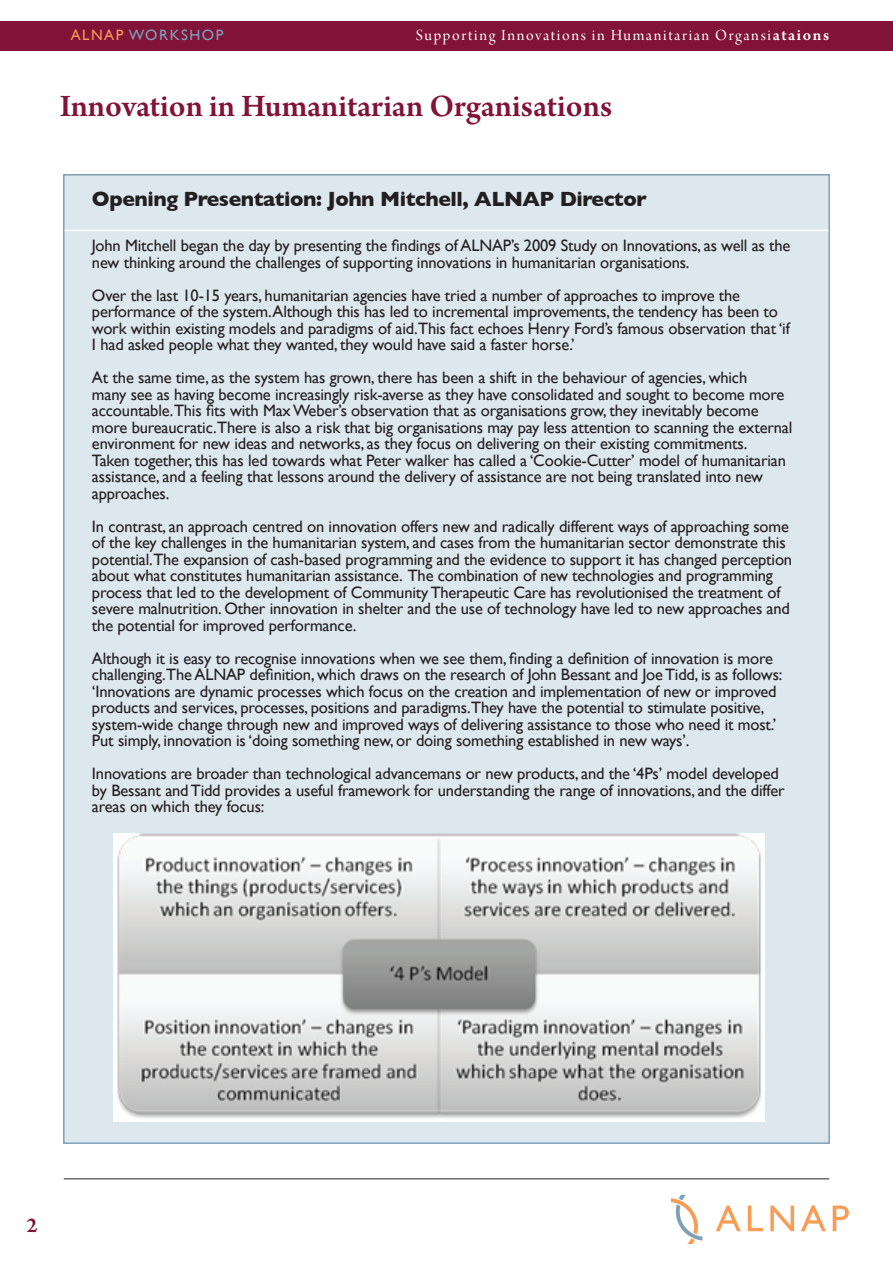
<style>
.page{position:relative;width:893px;height:1263px;background:#fff}
.page>*{position:absolute;margin:0;border:0;box-sizing:border-box;transform-origin:0 0}
.t1{font:600 33px "Arno Pro";color:#811238}
.t2{font:600 22.5px "Arno Pro";color:#811238}
.t3{font:700 21px "Gill Sans";letter-spacing:-.02em;color:#231f20}
.t4{font:16.5px/16.5px "Gill Sans";letter-spacing:-.01em;color:#231f20}
.t5{font:16.5px "Arno Pro Display";letter-spacing:.1em;color:#fff}
.t6{font:15px "Gill Sans";letter-spacing:.1em;color:#7ea1b7}
.t7{font:15px "Gill Sans";letter-spacing:.1em;color:#f89c56}
.s1{font-family:"Arno Pro";font-weight:600}
</style>
<div class="page">
<hr style="left:64px;top:1178px;width:765px;height:1px;background:#231f20">
<svg style="left:716px;top:1205px;width:133px;height:26px"></svg>
<svg style="left:671px;top:1195px;width:31px;height:49px"></svg>
<div style="left:63px;top:174px;width:767px;height:970px;background:#dde7ee;border:2px solid #7ea1b7"></div>
<div style="left:0;top:21px;width:893px;height:29px;background:#811238"></div>
<hr style="left:65px;top:230px;width:763px;height:1px;background:#fff">
<img style="left:114px;top:833px;width:651px;height:288px">
<p class="t6" style="left:145px;top:26px;width:48px">o rkshop</p>
<p class="t5" style="left:430px;top:30px;width:415px">Supporting Innovations in Humanitarian Organsi<span class="s1">ataions</span></p>
<p class="t5" style="left:416px;top:26px;width:415px">Supporting Innovations in Humanitarian Organsi<span class="s1">ataions</span></p>
<p class="t7" style="left:71px;top:26px;width:54px">ALNAP</p>
<p class="t6" style="left:129px;top:30px;width:109px">WWorkshop</p>
<p class="t7" style="left:85px;top:30px;width:54px">ALNAP</p>
<h1 class="t1" style="left:60px;top:87px;width:554px">Innovation in Humanitarian Organisations</h1>
<p class="t3" style="left:92px;top:186px;width:556px">Opening Presentation: John Mitchell, ALNAP Director</p>
<p class="t4" style="left:92px;top:237px;width:700px">John Mitchell began the day by presenting the findings of ALNAP’s 2009 Study on Innovations, as well as the new thinking around the challenges of supporting innovations in humanitarian organisations.</p>
<p class="t4" style="left:92px;top:287px;width:699px">Over the last 10-15 years, humanitarian agencies have tried a number of approaches to improve the performance of the system.Although this has led to incremental improvements, the tendency has been to work within existing models and paradigms of aid.This fact echoes Henry Ford’s famous observation that ‘if I had asked people what they wanted, they would have said a faster horse.’</p>
<p class="t4" style="left:92px;top:369px;width:702px">At the same time, as the system has grown, there has been a shift in the behaviour of agencies, which<br>many see as having become increasingly risk-averse as they have consolidated and sought to become more accountable.This fits with Max Weber’s observation that as organisations grow, they inevitably become more bureaucratic.There is also a risk that big organisations may pay less attention to scanning the external environment for new ideas and networks, as they focus on delivering on their existing commitments.<br>Taken together, this has led towards what Peter walker has called a ‘Cookie-Cutter’ model of humanitarian assistance, and a feeling that lessons around the delivery of assistance are not being translated into new approaches.</p>
<p class="t4" style="left:92px;top:518px;width:702px">In contrast, an approach centred on innovation offers new and radically different ways of approaching some of the key challenges in the humanitarian system, and cases from the humanitarian sector demonstrate this potential.The expansion of cash-based programming and the evidence to support it has changed perception about what constitutes humanitarian assistance. The combination of new technologies and programming process that led to the development of Community Therapeutic Care has revolutionised the treatment of severe malnutrition. Other innovation in shelter and the use of technology have led to new approaches and the potential for improved performance.</p>
<p class="t4" style="left:92px;top:650px;width:692px">Although it is easy to recognise innovations when we see them, finding a definition of innovation is more challenging.The ALNAP definition, which draws on the research of John Bessant and Joe Tidd, is as follows: ‘Innovations are dynamic processes which focus on the creation and implementation of new or improved products and services, processes, positions and paradigms.They have the potential to stimulate positive, system-wide change through new and improved ways of delivering assistance to those who need it most.’ Put simply, innovation is ‘doing something new, or doing something established in new ways’.</p>
<p class="t4" style="left:92px;top:765px;width:694px">Innovations are broader than technological advancemans or new products, and the ‘4Ps’ model developed by Bessant and Tidd provides a useful framework for understanding the range of innovations, and the differ areas on which they focus:</p>
<h2 class="t2" style="left:27px;top:1212px;width:13px">2</h2>
</div>
